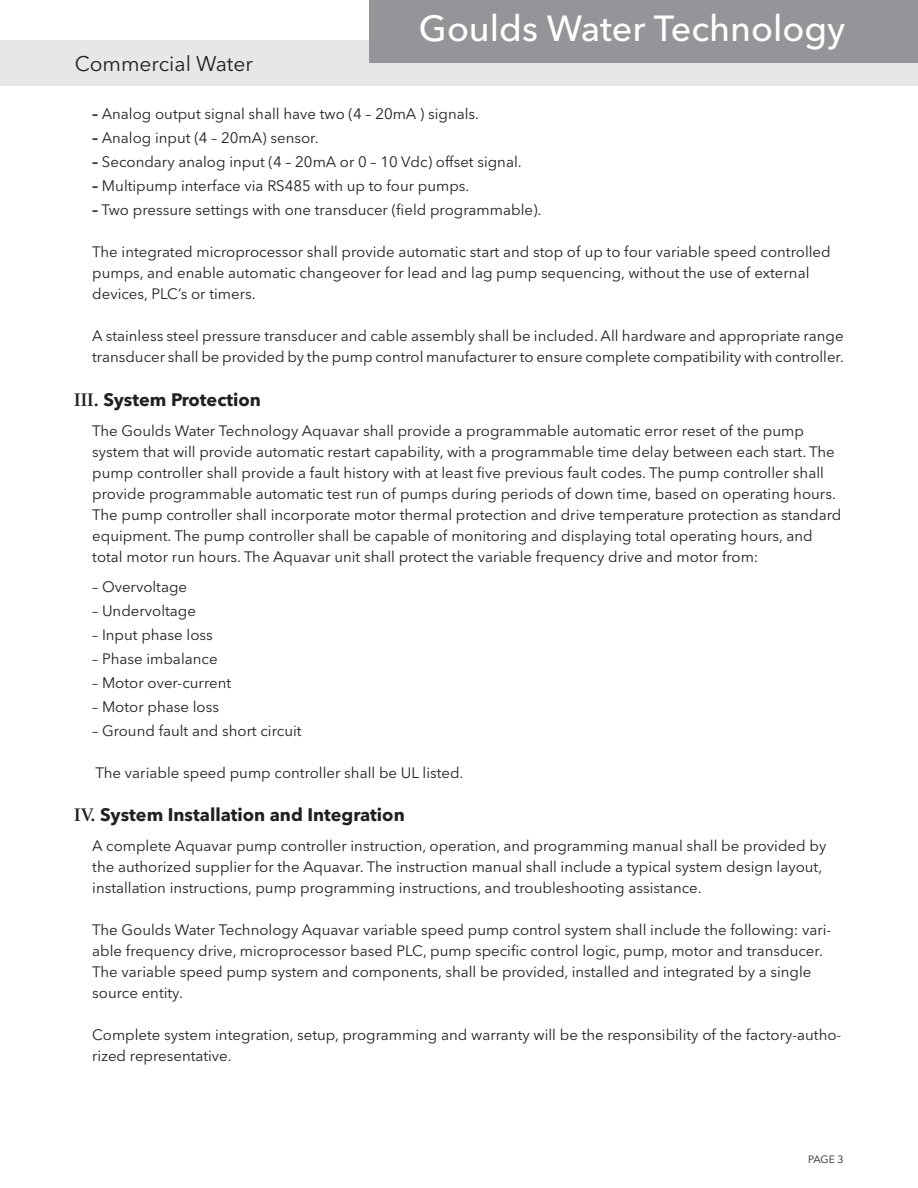
<style>
.page{position:relative;width:918px;height:1188px;background:#fff}
.page>*{position:absolute;margin:0;border:0;box-sizing:border-box;transform-origin:0 0}
.t1{font:500 36px "Avenir Next LT Pro";color:#fff}
.t2{font:21px "Avenir Next LT Pro";color:#231f20}
.t3{font:700 18px "Avenir Next LT Pro";color:#231f20}
.t4{font:15px/21px "Avenir Next LT Pro";color:#231f20}
.t5{font:10.5px "Avenir Next LT Pro";color:#231f20}
.s1{font-weight:700}
.s2{font-family:"Class Garamnd"}
</style>
<div class="page">
<div style="left:0;top:40px;width:918px;height:46px;background:#e6e7e9"></div>
<hr style="left:0;top:0;width:1px;height:63px;background:#939598">
<div style="left:369px;top:0;width:549px;height:63px;background:#939598"></div>
<p class="t2" style="left:75px;top:52px;width:180px">Commercial Water</p>
<p class="t1" style="left:419px;top:6px;width:428px">Goulds Water Technology</p>
<p class="t4" style="left:92px;top:104px;width:388px"><span class="s1">–</span> Analog output signal shall have two (4 – 20mA ) signals.</p>
<p class="t4" style="left:92px;top:128px;width:228px"><span class="s1">–</span> Analog input (4 – 20mA) sensor.</p>
<p class="t4" style="left:92px;top:152px;width:431px"><span class="s1">–</span> Secondary analog input (4 – 20mA or 0 – 10 Vdc) offset signal.</p>
<p class="t4" style="left:92px;top:176px;width:379px"><span class="s1">–</span> Multipump interface via RS485 with up to four pumps.</p>
<p class="t4" style="left:92px;top:200px;width:451px"><span class="s1">–</span> Two pressure settings with one transducer (field programmable).</p>
<p class="t4" style="left:92px;top:242px;width:740px">The integrated microprocessor shall provide automatic start and stop of up to four variable speed controlled pumps, and enable automatic changeover for lead and lag pump sequencing, without the use of external devices, PLC’s or timers.</p>
<p class="t4" style="left:92px;top:326px;width:753px">A stainless steel pressure transducer and cable assembly shall be included. All hardware and appropriate range transducer shall be provided by the pump control manufacturer to ensure complete compatibility with controller.</p>
<p class="t3" style="left:74px;top:388px;width:188px"><span class="s2">III.</span> System Protection</p>
<p class="t4" style="left:92px;top:420px;width:751px">The Goulds Water Technology Aquavar shall provide a programmable automatic error reset of the pump system that will provide automatic restart capability, with a programmable time delay between each start. The pump controller shall provide a fault history with at least five previous fault codes. The pump controller shall provide programmable automatic test run of pumps during periods of down time, based on operating hours.<br>The pump controller shall incorporate motor thermal protection and drive temperature protection as standard equipment. The pump controller shall be capable of monitoring and displaying total operating hours, and total motor run hours. The Aquavar unit shall protect the variable frequency drive and motor from:</p>
<p class="t4" style="left:92px;top:576px;width:96px">– Overvoltage</p>
<p class="t4" style="left:92px;top:600px;width:105px">– Undervoltage</p>
<p class="t4" style="left:92px;top:624px;width:122px">– Input phase loss</p>
<p class="t4" style="left:92px;top:648px;width:127px">– Phase imbalance</p>
<p class="t4" style="left:92px;top:672px;width:140px">– Motor over-current</p>
<p class="t4" style="left:92px;top:696px;width:128px">– Motor phase loss</p>
<p class="t4" style="left:92px;top:720px;width:211px">– Ground fault and short circuit</p>
<p class="t4" style="left:96px;top:762px;width:369px">The variable speed pump controller shall be UL listed.</p>
<p class="t3" style="left:74px;top:803px;width:332px"><span class="s2">IV.</span> System Installation and Integration</p>
<p class="t4" style="left:92px;top:835px;width:736px">A complete Aquavar pump controller instruction, operation, and programming manual shall be provided by the authorized supplier for the Aquavar. The instruction manual shall include a typical system design layout, installation instructions, pump programming instructions, and troubleshooting assistance.</p>
<p class="t4" style="left:92px;top:919px;width:741px">The Goulds Water Technology Aquavar variable speed pump control system shall include the following: vari&shy;able frequency drive, microprocessor based PLC, pump specific control logic, pump, motor and transducer.<br>The variable speed pump system and components, shall be provided, installed and integrated by a single source entity.</p>
<p class="t4" style="left:92px;top:1024px;width:751px">Complete system integration, setup, programming and warranty will be the responsibility of the factory-autho&shy;rized representative.</p>
<p class="t5" style="left:808px;top:1153px;width:37px">PAGE 3</p>
</div>
